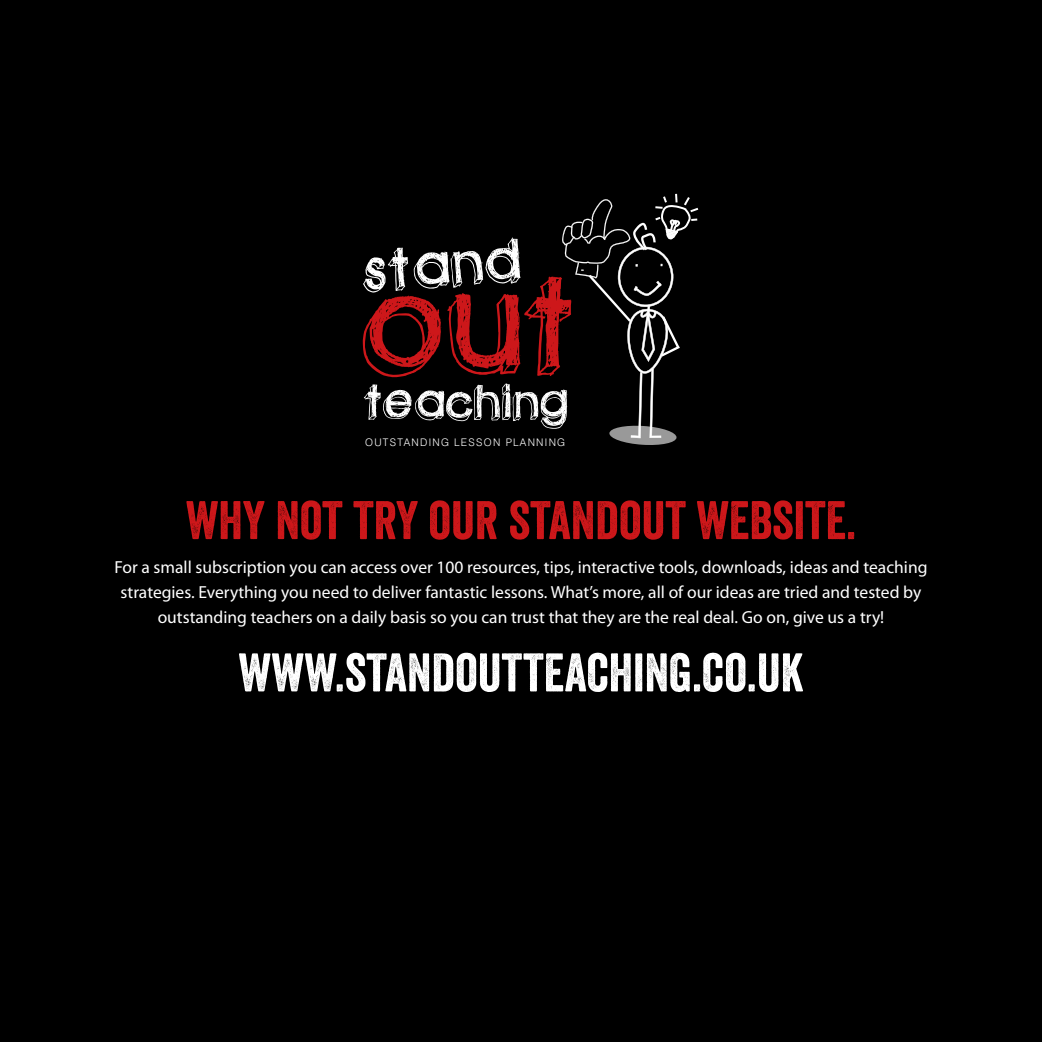
<style>
.page{position:relative;width:1042px;height:1042px;background:#000}
.page>*{position:absolute;margin:0;border:0;box-sizing:border-box;transform-origin:0 0}
.t1{font:52.5px "Veneer";color:#cd171a}
.t2{font:52.5px "Veneer";color:#fff}
.t3{font:17.5px/24.5px "Myriad Pro";color:#fff;text-align:center}
.t4{font:300 10.5px "Swiss 721 BT";letter-spacing:.12em;color:#fff}
</style>
<div class="page">
<svg style="left:363px;top:194px;width:335px;height:251px"></svg>
<p class="t4" style="left:365px;top:436px;width:201px">OUTSTANDING LESSON PLANNING</p>
<h1 class="t1" style="left:186px;top:488px;width:672px">WHY NOT TRY OUR STANDOUT WEBSITE.</h1>
<p class="t3" style="left:114px;top:555px;width:814px">For a small subscription you can access over 100 resources, tips, interactive tools, downloads, ideas and teaching strategies. Everything you need to deliver fantastic lessons. What’s more, all of our ideas are tried and tested by outstanding teachers on a daily basis so you can trust that they are the real deal. Go on, give us a try!</p>
<h1 class="t2" style="left:238px;top:640px;width:566px">WWW.STANDOUTTEACHING.CO.UK</h1>
</div>
